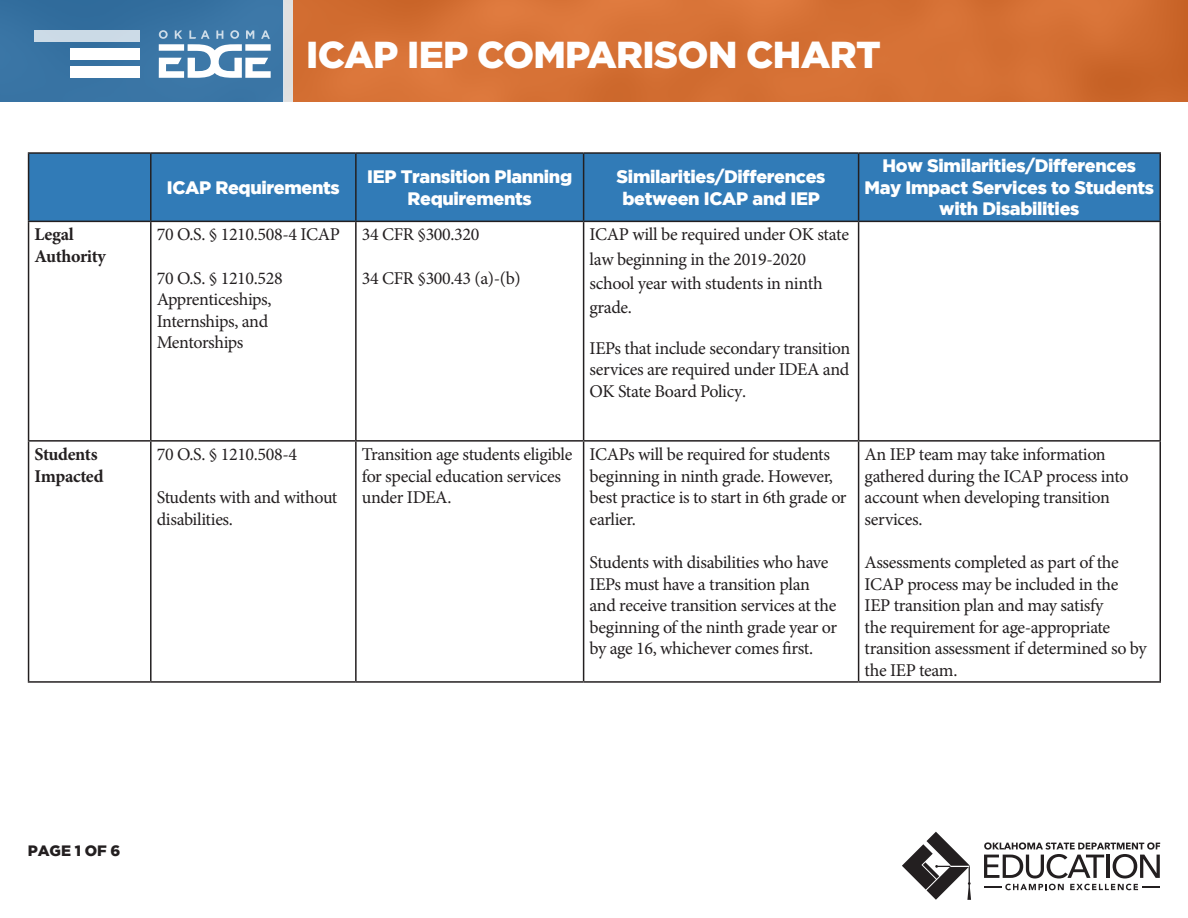
<style>
.page{position:relative;width:1188px;height:918px;background:#fff}
.page>*{position:absolute;margin:0;border:0;box-sizing:border-box;transform-origin:0 0}
.t1{font:900 37.5px "Gotham";letter-spacing:-.02em;color:#fff}
.t2{font:18px/21.6px "Minion Pro";letter-spacing:-.02em;color:#231f20}
.t3{font:900 18px/21.6px "Gotham";letter-spacing:-.02em;color:#fff;text-align:center}
.t4{font:700 18px/21.6px "Minion Pro";letter-spacing:-.02em;color:#231f20}
.t5{font:900 15px "Gotham";letter-spacing:-.005em;color:#231f20}
</style>
<div class="page">
<div style="left:293px;top:0;width:895px;height:102px;background:#d67135"></div>
<div style="left:0;top:0;width:283px;height:102px;background:#3874a4"></div>
<div style="left:283px;top:0;width:10px;height:102px;background:#e0e0e0"></div>
<div style="left:34px;top:30px;width:105px;height:11px;background:#cbdae6"></div>
<div style="left:70px;top:48px;width:69px;height:12px;background:#fff"></div>
<div style="left:70px;top:67px;width:69px;height:11px;background:#fff"></div>
<svg style="left:159px;top:30px;width:112px;height:48px"></svg>
<svg style="left:984px;top:842px;width:176px;height:36px"></svg>
<svg style="left:1070px;top:884px;width:90px;height:6px"></svg>
<svg style="left:984px;top:884px;width:80px;height:6px"></svg>
<svg style="left:902px;top:832px;width:69px;height:68px"></svg>
<div style="left:29px;top:154px;width:1131px;height:67px;background:#317bb7"></div>
<hr style="left:28px;top:152px;width:123px;height:2px;background:#231f20">
<hr style="left:28px;top:154px;width:1px;height:67px;background:#231f20">
<hr style="left:151px;top:152px;width:205px;height:2px;background:#231f20">
<hr style="left:150px;top:154px;width:2px;height:67px;background:#231f20">
<hr style="left:356px;top:152px;width:228px;height:2px;background:#231f20">
<hr style="left:355px;top:154px;width:2px;height:67px;background:#231f20">
<hr style="left:584px;top:152px;width:275px;height:2px;background:#231f20">
<hr style="left:583px;top:154px;width:1px;height:67px;background:#231f20">
<hr style="left:859px;top:152px;width:302px;height:2px;background:#231f20">
<hr style="left:858px;top:154px;width:1px;height:67px;background:#231f20">
<hr style="left:1160px;top:154px;width:1px;height:67px;background:#231f20">
<hr style="left:28px;top:221px;width:123px;height:1px;background:#231f20">
<hr style="left:28px;top:222px;width:1px;height:218px;background:#231f20">
<hr style="left:151px;top:221px;width:205px;height:1px;background:#231f20">
<hr style="left:150px;top:222px;width:2px;height:218px;background:#231f20">
<hr style="left:356px;top:221px;width:228px;height:1px;background:#231f20">
<hr style="left:355px;top:222px;width:2px;height:218px;background:#231f20">
<hr style="left:584px;top:221px;width:275px;height:1px;background:#231f20">
<hr style="left:583px;top:222px;width:1px;height:218px;background:#231f20">
<hr style="left:859px;top:221px;width:302px;height:1px;background:#231f20">
<hr style="left:858px;top:222px;width:1px;height:218px;background:#231f20">
<hr style="left:1160px;top:222px;width:1px;height:218px;background:#231f20">
<hr style="left:28px;top:440px;width:123px;height:2px;background:#231f20">
<hr style="left:28px;top:442px;width:1px;height:239px;background:#231f20">
<hr style="left:151px;top:440px;width:205px;height:2px;background:#231f20">
<hr style="left:150px;top:442px;width:2px;height:239px;background:#231f20">
<hr style="left:356px;top:440px;width:228px;height:2px;background:#231f20">
<hr style="left:355px;top:442px;width:2px;height:239px;background:#231f20">
<hr style="left:584px;top:440px;width:275px;height:2px;background:#231f20">
<hr style="left:583px;top:442px;width:1px;height:239px;background:#231f20">
<hr style="left:859px;top:440px;width:302px;height:2px;background:#231f20">
<hr style="left:858px;top:442px;width:1px;height:239px;background:#231f20">
<hr style="left:1160px;top:442px;width:1px;height:239px;background:#231f20">
<hr style="left:28px;top:681px;width:123px;height:2px;background:#231f20">
<hr style="left:151px;top:681px;width:205px;height:2px;background:#231f20">
<hr style="left:356px;top:681px;width:228px;height:2px;background:#231f20">
<hr style="left:584px;top:681px;width:275px;height:2px;background:#231f20">
<hr style="left:859px;top:681px;width:302px;height:2px;background:#231f20">
<h1 class="t1" style="left:306px;top:33px;width:576px">ICAP IEP COMPARISON CHART</h1>
<p class="t3" style="left:167px;top:176px;width:174px">ICAP Requirements</p>
<p class="t3" style="left:367px;top:165px;width:206px">IEP Transition Planning<br>Requirements</p>
<p class="t3" style="left:617px;top:165px;width:210px">Similarities/Differences between ICAP and IEP</p>
<p class="t3" style="left:865px;top:155px;width:291px">How Similarities/Differences<br>May Impact Services to Students with Disabilities</p>
<p class="t4" style="left:35px;top:224px;width:73px">Legal<br>Authority</p>
<p class="t2" style="left:157px;top:224px;width:185px">70 O.S. § 1210.508-4 ICAP</p>
<p class="t2" style="left:157px;top:267px;width:128px">70 O.S. § 1210.528</p>
<p class="t2" style="left:157px;top:289px;width:116px">Apprenticeships,<br>Internships, and<br>Mentorships</p>
<p class="t4" style="left:35px;top:443px;width:70px">Students<br>Impacted</p>
<p class="t2" style="left:157px;top:443px;width:142px">70 O.S. § 1210.508-4</p>
<p class="t2" style="left:157px;top:487px;width:182px">Students with and without disabilities.</p>
<p class="t2" style="left:362px;top:224px;width:119px">34 CFR §300.320</p>
<p class="t2" style="left:362px;top:267px;width:160px">34 CFR §300.43 (a)-(b)</p>
<p class="t2" style="left:590px;top:223px;width:261px;line-height:24.3px">ICAP will be required under OK state law beginning in the 2019-2020 school year with students in ninth grade.</p>
<p class="t2" style="left:590px;top:337px;width:262px;text-align:justify">IEPs that include secondary transition services are required under IDEA and OK State Board Policy.</p>
<p class="t2" style="left:362px;top:443px;width:212px">Transition age students eligible for special education services under IDEA.</p>
<p class="t2" style="left:590px;top:443px;width:259px">ICAPs will be required for students beginning in ninth grade. However, best practice is to start in 6th grade or earlier.</p>
<p class="t2" style="left:590px;top:551px;width:249px">Students with disabilities who have IEPs must have a transition plan and receive transition services at the beginning of the ninth grade year or by age 16, whichever comes first.</p>
<p class="t2" style="left:865px;top:443px;width:266px">An IEP team may take information gathered during the ICAP process into account when developing transition services.</p>
<p class="t2" style="left:865px;top:551px;width:284px">Assessments completed as part of the ICAP process may be included in the IEP transition plan and may satisfy<br>the requirement for age-appropriate transition assessment if determined so by the IEP team.</p>
<p class="t5" style="left:28px;top:842px;width:94px">PAGE 1 OF 6</p>
</div>
